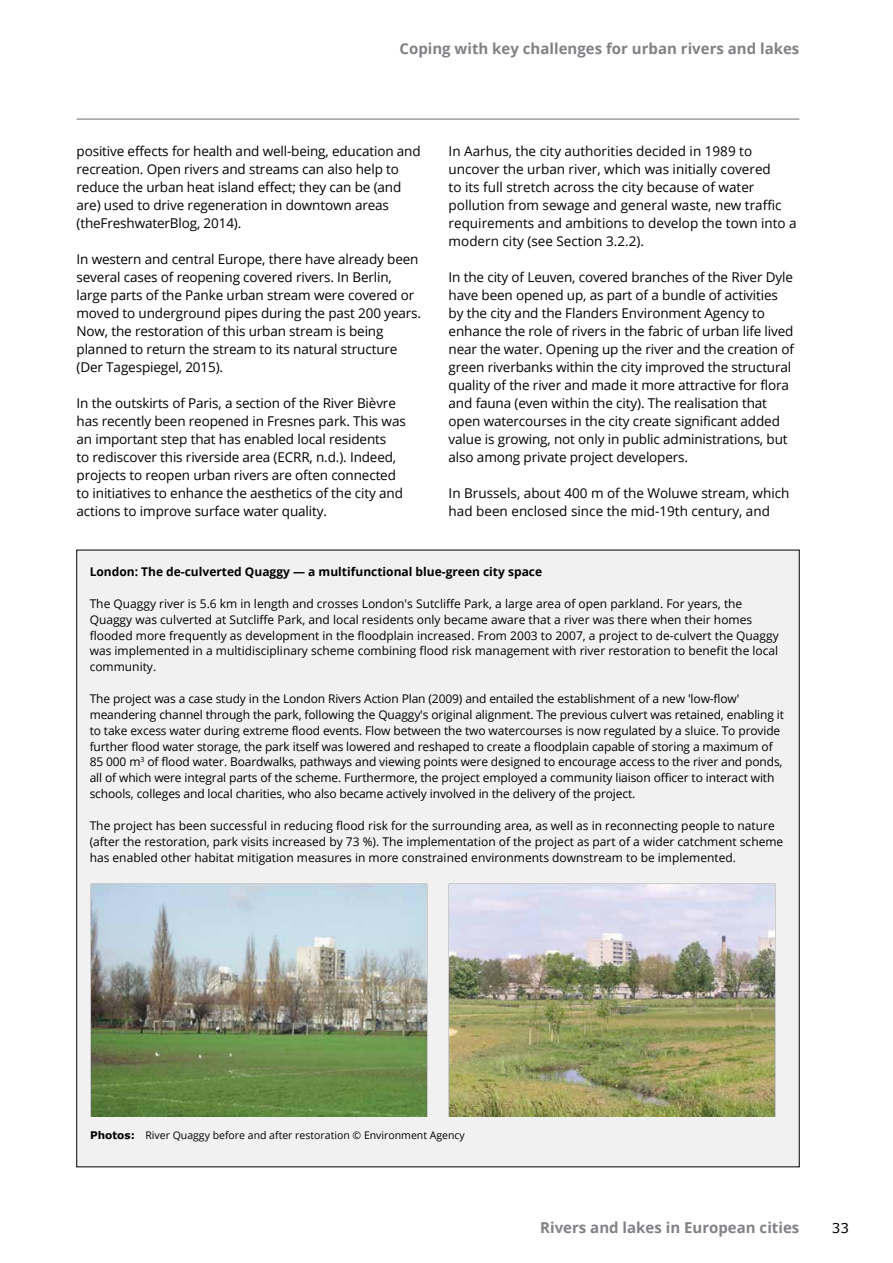
<style>
.page{position:relative;width:893px;height:1263px;background:#fff}
.page>*{position:absolute;margin:0;border:0;box-sizing:border-box;transform-origin:0 0}
.t1{font:700 15px "Open Sans";color:#808285}
.t2{font:13.5px/18px "Open Sans";letter-spacing:-.01em;color:#000}
.t3{font:13.5px "Verdana";color:#000}
.t4{font:12px/15.8px "Open Sans";color:#000}
.t5{font:700 12px "Open Sans";color:#000}
.t6{font:10.5px "Open Sans";color:#000}
.s1{font-family:"Verdana";font-weight:700}
</style>
<div class="page">
<hr style="left:77px;top:119px;width:722px;height:1px;background:#6d6e71">
<div style="left:77px;top:550px;width:722px;height:617px;background:#f1f1f2"></div>
<img style="left:90px;top:883px;width:337px;height:233px">
<img style="left:449px;top:883px;width:326px;height:233px">
<p class="t1" style="left:399px;top:38px;width:401px">Coping with key challenges for urban rivers and lakes</p>
<p class="t2" style="left:77px;top:141px;width:346px">positive effects for health and well-being, education and recreation. Open rivers and streams can also help to reduce the urban heat island effect; they can be (and are) used to drive regeneration in downtown areas (theFreshwaterBlog, 2014).</p>
<p class="t2" style="left:77px;top:249px;width:346px">In western and central Europe, there have already been several cases of reopening covered rivers. In Berlin, large parts of the Panke urban stream were covered or moved to underground pipes during the past 200 years.<br>Now, the restoration of this urban stream is being planned to return the stream to its natural structure (Der Tagespiegel, 2015).</p>
<p class="t2" style="left:77px;top:393px;width:331px">In the outskirts of Paris, a section of the River Bièvre has recently been reopened in Fresnes park. This was an important step that has enabled local residents<br>to rediscover this riverside area (ECRR, n.d.). Indeed, projects to reopen urban rivers are often connected to initiatives to enhance the aesthetics of the city and actions to improve surface water quality.</p>
<p class="t2" style="left:449px;top:142px;width:350px">In Aarhus, the city authorities decided in 1989 to uncover the urban river, which was initially covered<br>to its full stretch across the city because of water pollution from sewage and general waste, new traffic requirements and ambitions to develop the town into a modern city (see Section 3.2.2).</p>
<p class="t2" style="left:449px;top:268px;width:347px">In the city of Leuven, covered branches of the River Dyle have been opened up, as part of a bundle of activities by the city and the Flanders Environment Agency to enhance the role of rivers in the fabric of urban life lived near the water. Opening up the river and the creation of green riverbanks within the city improved the structural quality of the river and made it more attractive for flora and fauna (even within the city). The realisation that open watercourses in the city create significant added value is growing, not only in public administrations, but also among private project developers.</p>
<p class="t2" style="left:449px;top:483px;width:342px">In Brussels, about 400 m of the Woluwe stream, which had been enclosed since the mid-19th century, and</p>
<p class="t5" style="left:90px;top:563px;width:454px">London: The de-culverted Quaggy — a multifunctional blue-green city space</p>
<p class="t4" style="left:90px;top:596px;width:691px">The Quaggy river is 5.6 km in length and crosses London's Sutcliffe Park, a large area of open parkland. For years, the Quaggy was culverted at Sutcliffe Park, and local residents only became aware that a river was there when their homes flooded more frequently as development in the floodplain increased. From 2003 to 2007, a project to de-culvert the Quaggy was implemented in a multidisciplinary scheme combining flood risk management with river restoration to benefit the local community.</p>
<p class="t4" style="left:90px;top:691px;width:696px">The project was a case study in the London Rivers Action Plan (2009) and entailed the establishment of a new 'low-flow' meandering channel through the park, following the Quaggy's original alignment. The previous culvert was retained, enabling it to take excess water during extreme flood events. Flow between the two watercourses is now regulated by a sluice. To provide further flood water storage, the park itself was lowered and reshaped to create a floodplain capable of storing a maximum of 85 000 m<sup>3</sup> of flood water. Boardwalks, pathways and viewing points were designed to encourage access to the river and ponds, all of which were integral parts of the scheme. Furthermore, the project employed a community liaison officer to interact with schools, colleges and local charities, who also became actively involved in the delivery of the project.</p>
<p class="t4" style="left:90px;top:818px;width:695px">The project has been successful in reducing flood risk for the surrounding area, as well as in reconnecting people to nature (after the restoration, park visits increased by 73 %). The implementation of the project as part of a wider catchment scheme has enabled other habitat mitigation measures in more constrained environments downstream to be implemented.</p>
<p class="t6" style="left:90px;top:1128px;width:376px"><span class="s1">Photos:</span> River Quaggy before and after restoration © Environment Agency</p>
<p class="t1" style="left:540px;top:1217px;width:261px">Rivers and lakes in European cities</p>
<p class="t3" style="left:832px;top:1219px;width:19px">33</p>
</div>
